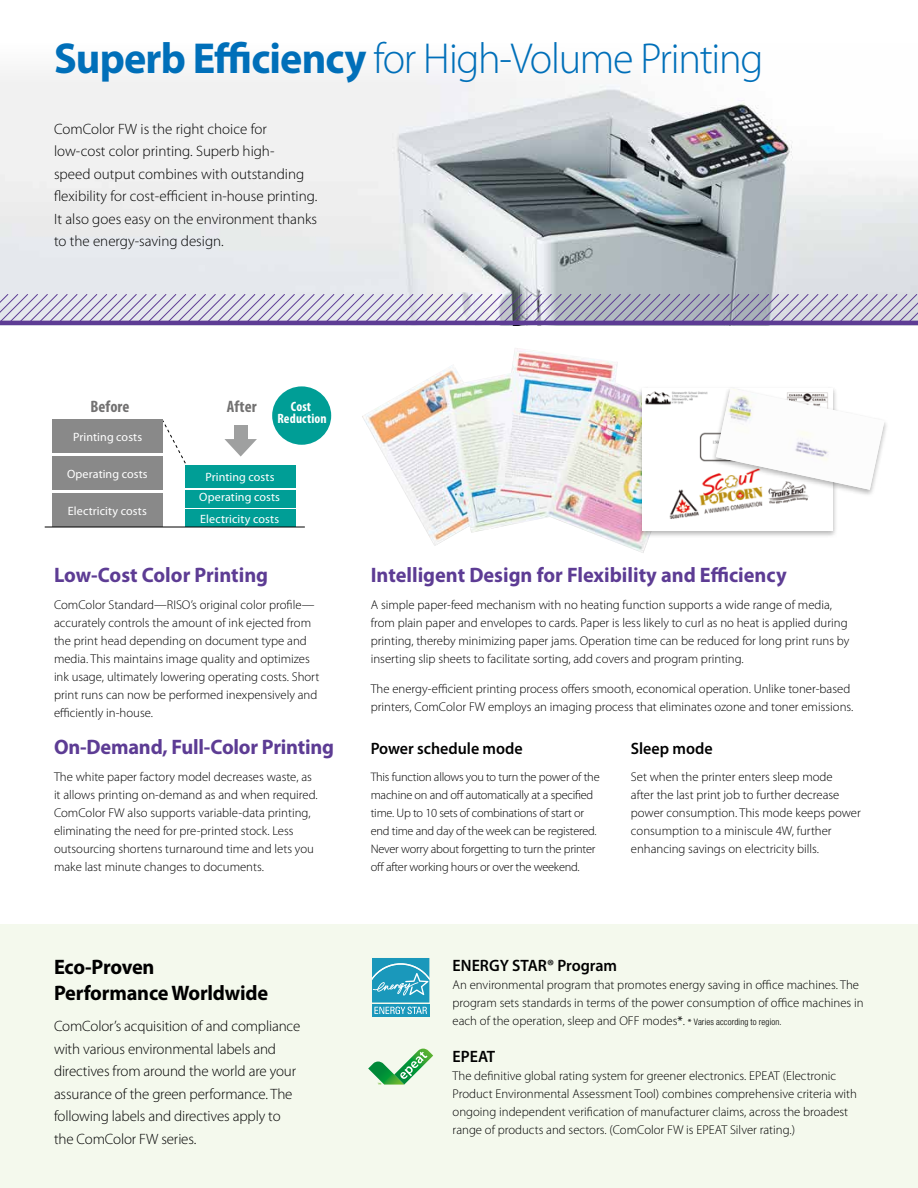
<style>
.page{position:relative;width:918px;height:1188px;background:#fff}
.page>*{position:absolute;margin:0;border:0;box-sizing:border-box;transform-origin:0 0}
.t1{font:300 43.5px "Myriad Pro";letter-spacing:-.03em;color:#006fb9}
.t2{font:700 21px "Myriad Pro";color:#5d3c94}
.t3{font:700 21px/25.5px "Myriad Pro";letter-spacing:-.01em;color:#000}
.t4{font:700 condensed 16.65px "Myriad Pro";letter-spacing:.005em;color:#727171}
.t5{font:600 16.5px "Myriad Pro";color:#000}
.t6{font:300 15px/22.5px "Myriad Pro";letter-spacing:-.01em;color:#000}
.t7{font:700 condensed 13.5px/12px "Myriad Pro";letter-spacing:.01em;color:#fff;text-align:center}
.t8{font:300 12.75px/18px "Myriad Pro";color:#000}
.t9{font:300 12.3px/18px "Myriad Pro";letter-spacing:-.02em;color:#000}
.t10{font:12px/20.7px "Myriad Pro";letter-spacing:.01em;color:#fff;text-align:center}
.s1{font-weight:700}
.s2{font-weight:400}
.s3{font-weight:400;font-size:9px}
.s4{font-family:"Helvetica Neue LT Std";font-stretch:condensed;font-size:9px}
</style>
<div class="page">
<img style="left:0;top:71px;width:918px;height:224px">
<div style="left:0;top:924px;width:918px;height:264px;background:#f4f9ed"></div>
<svg style="left:0;top:295px;width:918px;height:26px;background:#c1bfd1"></svg>
<hr style="left:0;top:321px;width:918px;height:4px;background:#5d3c94">
<svg style="left:162px;top:420px;width:24px;height:44px"></svg>
<div style="left:52px;top:419px;width:111px;height:33px;background:#898989"></div>
<div style="left:52px;top:456px;width:111px;height:34px;background:#898989"></div>
<div style="left:52px;top:494px;width:111px;height:33px;background:#898989"></div>
<div style="left:185px;top:510px;width:111px;height:17px;background:#009e96"></div>
<div style="left:185px;top:490px;width:111px;height:17px;background:#009e96"></div>
<div style="left:185px;top:465px;width:111px;height:22px;background:#009e96"></div>
<hr style="left:45px;top:527px;width:260px;height:1px;background:#000">
<div style="left:234px;top:425px;width:14px;height:20px;background:#9fa0a0"></div>
<svg style="left:224px;top:439px;width:33px;height:18px"></svg>
<div style="left:272px;top:386px;width:59px;height:59px;background:#009e96;border-radius:50%"></div>
<img style="left:362px;top:348px;width:287px;height:205px">
<div style="left:372px;top:1004px;width:57px;height:13px;background:#1a98bb"></div>
<svg style="left:372px;top:958px;width:57px;height:56px;background:#42a9c6"></svg>
<svg style="left:368px;top:1049px;width:65px;height:36px"></svg>
<div style="left:637px;top:385px;width:201px;height:154px;background:#000;opacity:.3"></div>
<img style="left:642px;top:388px;width:191px;height:143px">
<div style="left:711px;top:386px;width:178px;height:111px;background:#000;opacity:.3"></div>
<img style="left:716px;top:388px;width:168px;height:102px">
<h1 class="t1" style="left:54px;top:35px;width:711px"><span class="s1">Superb Efficiency</span> for High-Volume Printing</h1>
<p class="t6" style="left:54px;top:118px;width:265px">ComColor FW is the right choice for low-cost color printing. Superb high-<br>speed output combines with outstanding flexibility for cost-efficient in-house printing.<br>It also goes easy on the environment thanks to the energy-saving design.</p>
<h3 class="t4" style="left:90px;top:398px;width:41px">Before</h3>
<h3 class="t4" style="left:227px;top:398px;width:31px">After</h3>
<p class="t7" style="left:277px;top:401px;width:51px">Cost<br>Reduction</p>
<p class="t10" style="left:73px;top:427px;width:71px">Printing costs</p>
<p class="t10" style="left:67px;top:464px;width:82px">Operating costs</p>
<p class="t10" style="left:68px;top:500px;width:81px">Electricity costs</p>
<p class="t10" style="left:199px;top:467px;width:82px">Printing costs<br>Operating costs<br>Electricity costs</p>
<h2 class="t2" style="left:54px;top:563px;width:216px">Low-Cost Color Printing</h2>
<p class="t8" style="left:54px;top:596px;width:267px">ComColor Standard—RISO’s original color profile— accurately controls the amount of ink ejected from the print head depending on document type and media. This maintains image quality and optimizes ink usage, ultimately lowering operating costs. Short print runs can now be performed inexpensively and efficiently in‑house.</p>
<h2 class="t2" style="left:54px;top:735px;width:282px">On-Demand, Full-Color Printing</h2>
<p class="t8" style="left:54px;top:768px;width:265px">The white paper factory model decreases waste, as it allows printing on-demand as and when required.<br>ComColor FW also supports variable-data printing, eliminating the need for pre-printed stock. Less outsourcing shortens turnaround time and lets you make last minute changes to documents.</p>
<h2 class="t3" style="left:54px;top:955px;width:216px">Eco-Proven<br>Performance Worldwide</h2>
<p class="t6" style="left:54px;top:1015px;width:248px">ComColor’s acquisition of and compliance with various environmental labels and directives from around the world are your assurance of the green performance. The following labels and directives apply to the ComColor FW series.</p>
<h2 class="t2" style="left:371px;top:563px;width:417px">Intelligent Design for Flexibility and Efficiency</h2>
<p class="t8" style="left:371px;top:596px;width:480px">A simple paper-feed mechanism with no heating function supports a wide range of media, from plain paper and envelopes to cards. Paper is less likely to curl as no heat is applied during printing, thereby minimizing paper jams. Operation time can be reduced for long print runs by inserting slip sheets to facilitate sorting, add covers and program printing.</p>
<p class="t8" style="left:371px;top:680px;width:484px">The energy-efficient printing process offers smooth, economical operation. Unlike toner-based printers, ComColor FW employs an imaging process that eliminates ozone and toner emissions.</p>
<p class="t5" style="left:371px;top:739px;width:154px">Power schedule mode</p>
<p class="t9" style="left:371px;top:768px;width:230px">This function allows you to turn the power of the machine on and off automatically at a specified time. Up to 10 sets of combinations of start or end time and day of the week can be registered.<br>Never worry about forgetting to turn the printer off after working hours or over the weekend.</p>
<p class="t5" style="left:631px;top:739px;width:83px">Sleep mode</p>
<p class="t8" style="left:631px;top:768px;width:231px">Set when the printer enters sleep mode<br>after the last print job to further decrease power consumption. This mode keeps power consumption to a miniscule 4W, further enhancing savings on electricity bills.</p>
<p class="t5" style="left:453px;top:956px;width:166px">ENERGY STAR® Program</p>
<p class="t8" style="left:453px;top:976px;width:412px">An environmental program that promotes energy saving in office machines. The program sets standards in terms of the power consumption of office machines in each of the operation, sleep and OFF modes<span class="s2">*</span>. <span class="s3">*</span> <span class="s4">Varies according to region.</span></p>
<p class="t5" style="left:453px;top:1048px;width:44px">EPEAT</p>
<p class="t8" style="left:453px;top:1067px;width:406px">The definitive global rating system for greener electronics. EPEAT (Electronic Product Environmental Assessment Tool) combines comprehensive criteria with ongoing independent verification of manufacturer claims, across the broadest range of products and sectors. (ComColor FW is EPEAT Silver rating.)</p>
</div>
